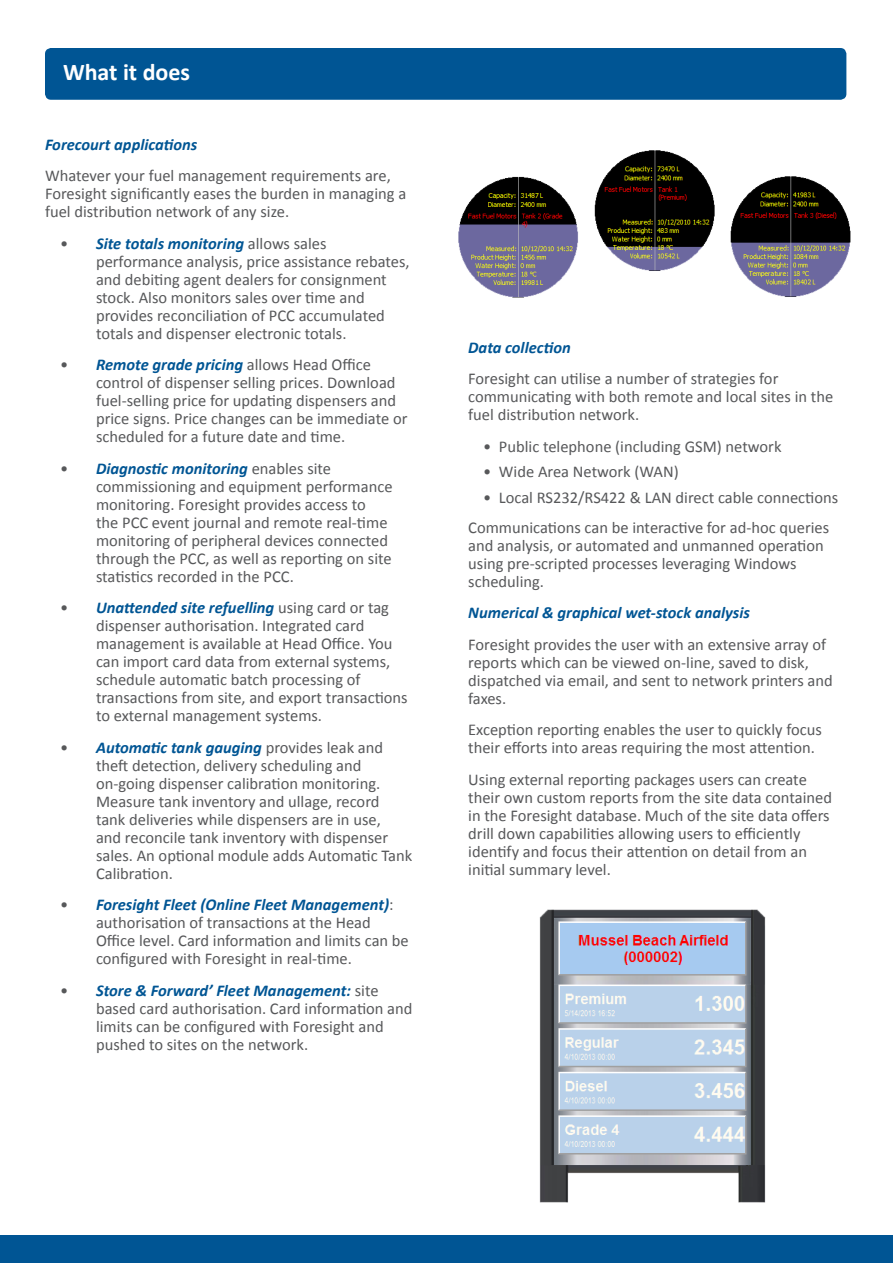
<style>
.page{position:relative;width:893px;height:1263px;background:#fff}
.page>*{position:absolute;margin:0;border:0;box-sizing:border-box;transform-origin:0 0}
.t1{font:700 24px "Calibri";color:#fff}
.t2{font:16.5px/18px "Calibri";color:#57585a}
.t3{font:italic 700 16.5px "Calibri";color:#005594}
.s1{font-weight:700;font-style:italic;color:#005594}
</style>
<div class="page">
<div style="left:0;top:1236px;width:893px;height:27px;background:#005594"></div>
<div style="left:45px;top:48px;width:801px;height:52px;background:#005594;border-radius:6px"></div>
<img style="left:458px;top:150px;width:393px;height:148px">
<img style="left:484px;top:909px;width:339px;height:327px">
<p class="t1" style="left:63px;top:56px;width:129px">What it does</p>
<p class="t3" style="left:45px;top:134px;width:154px">Forecourt applications</p>
<p class="t2" style="left:45px;top:167px;width:363px">Whatever your fuel management requirements are,<br>Foresight significantly eases the burden in managing a fuel distribution network of any size.</p>
<p class="t2" style="left:96px;top:234px;width:315px;text-indent:-36px">• <span class="s1">Site totals monitoring</span> allows sales performance analysis, price assistance rebates, and debiting agent dealers for consignment stock. Also monitors sales over time and provides reconciliation of PCC accumulated totals and dispenser electronic totals.</p>
<p class="t2" style="left:96px;top:356px;width:313px;text-indent:-36px">• <span class="s1">Remote grade pricing</span> allows Head Office control of dispenser selling prices. Download fuel-selling price for updating dispensers and price signs. Price changes can be immediate or scheduled for a future date and time.</p>
<p class="t2" style="left:96px;top:459px;width:298px;text-indent:-36px">• <span class="s1">Diagnostic monitoring</span> enables site commissioning and equipment performance monitoring. Foresight provides access to<br>the PCC event journal and remote real-time monitoring of peripheral devices connected through the PCC, as well as reporting on site statistics recorded in the PCC.</p>
<p class="t2" style="left:96px;top:599px;width:313px;text-indent:-36px">• <span class="s1">Unattended site refuelling</span> using card or tag dispenser authorisation. Integrated card management is available at Head Office. You can import card data from external systems, schedule automatic batch processing of transactions from site, and export transactions to external management systems.</p>
<p class="t2" style="left:96px;top:738px;width:318px;text-indent:-36px">• <span class="s1">Automatic tank gauging</span> provides leak and theft detection, delivery scheduling and on-going dispenser calibration monitoring.<br>Measure tank inventory and ullage, record tank deliveries while dispensers are in use,<br>and reconcile tank inventory with dispenser sales. An optional module adds Automatic Tank Calibration.</p>
<p class="t2" style="left:96px;top:896px;width:314px;text-indent:-36px">• <span class="s1">Foresight Fleet (Online Fleet Management)</span>: authorisation of transactions at the Head Office level. Card information and limits can be configured with Foresight in real-time.</p>
<p class="t2" style="left:96px;top:981px;width:318px;text-indent:-36px">• <span class="s1">Store &amp; Forward’ Fleet Management:</span> site based card authorisation. Card information and limits can be configured with Foresight and pushed to sites on the network.</p>
<p class="t3" style="left:468px;top:337px;width:104px">Data collection</p>
<p class="t2" style="left:468px;top:370px;width:366px">Foresight can utilise a number of strategies for communicating with both remote and local sites in the fuel distribution network.</p>
<p class="t2" style="left:483px;top:437px;width:300px">• Public telephone (including GSM) network</p>
<p class="t2" style="left:483px;top:463px;width:197px">• Wide Area Network (WAN)</p>
<p class="t2" style="left:483px;top:488px;width:356px">• Local RS232/RS422 &amp; LAN direct cable connections</p>
<p class="t2" style="left:468px;top:518px;width:362px">Communications can be interactive for ad-hoc queries and analysis, or automated and unmanned operation using pre-scripted processes leveraging Windows scheduling.</p>
<p class="t3" style="left:468px;top:602px;width:283px">Numerical &amp; graphical wet-stock analysis</p>
<p class="t2" style="left:468px;top:635px;width:366px">Foresight provides the user with an extensive array of reports which can be viewed on-line, saved to disk, dispatched via email, and sent to network printers and faxes.</p>
<p class="t2" style="left:468px;top:721px;width:355px">Exception reporting enables the user to quickly focus their efforts into areas requiring the most attention.</p>
<p class="t2" style="left:468px;top:770px;width:365px">Using external reporting packages users can create their own custom reports from the site data contained in the Foresight database. Much of the site data offers drill down capabilities allowing users to efficiently identify and focus their attention on detail from an initial summary level.</p>
</div>
